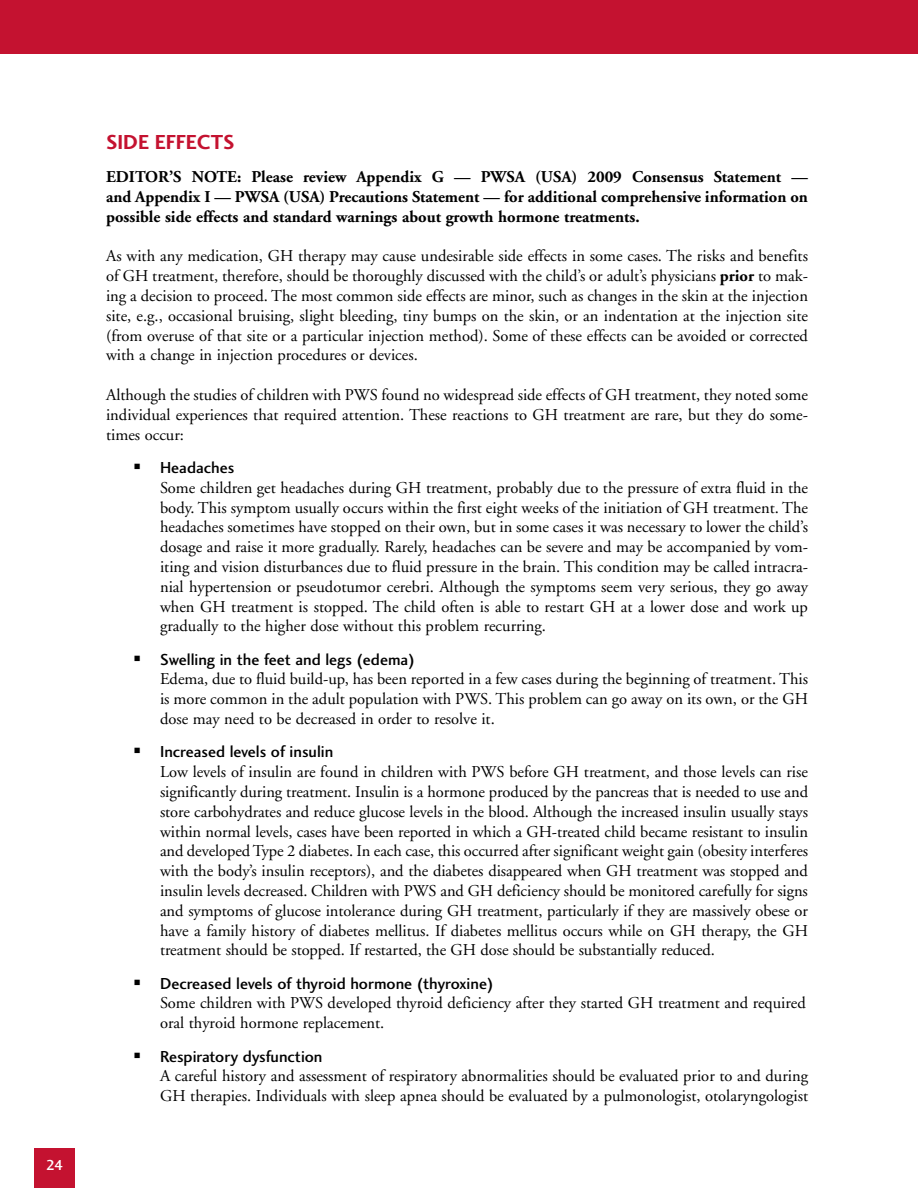
<style>
.page{position:relative;width:918px;height:1188px;background:#fff}
.page>*{position:absolute;margin:0;border:0;box-sizing:border-box;transform-origin:0 0}
.t1{font:21px "Charlotte Sans Bold Plain";color:#c41230}
.t2{font:16.5px/19.8px "Adobe Garamond";color:#000;text-align:justify}
.t3{font:700 16.5px/19.8px "Adobe Garamond";color:#000;text-align:justify}
.t4{font:16.5px "Charlotte Sans Medium Plain";color:#000}
.t5{font:15px "Charlotte Sans Medium Plain";color:#fff}
.s1{font-weight:700}
</style>
<div class="page">
<div style="left:34px;top:1148px;width:41px;height:40px;background:#c41230"></div>
<div style="left:0;top:0;width:918px;height:54px;background:#c41230"></div>
<p class="t5" style="left:46px;top:1156px;width:19px">24</p>
<p class="t1" style="left:106px;top:129px;width:23px">SIDE</p>
<p class="t1" style="left:155px;top:129px;width:24px">EFFECTS</p>
<p class="t3" style="left:106px;top:167px;width:703px">Ed itor’s Note: Please review Appendix G — PWSA (USA) 2009 Consensus Statement — and Appendix I — PWSA (USA) Precautions Statement — for additional comprehensive information on possible side effects and standard warnings about growth hormone treatments.</p>
<p class="t2" style="left:106px;top:247px;width:704px">As with any medication, GH therapy may cause undesirable side effects in some cases. The risks and benefits of GH treatment, therefore, should be thoroughly discussed with the child’s or adult’s physicians <span class="s1">prior</span> to mak&shy;ing a decision to proceed. The most common side effects are minor, such as changes in the skin at the injection site, e.g., occasional bruising, slight bleeding, tiny bumps on the skin, or an indentation at the injection site (from overuse of that site or a particular injection method). Some of these effects can be avoided or corrected with a change in injection procedures or devices.</p>
<p class="t2" style="left:106px;top:385px;width:703px">Although the studies of children with PWS found no widespread side effects of GH treatment, they noted some individual experiences that required attention. These reactions to GH treatment are rare, but they do some&shy;times occur:</p>
<p class="t4" style="left:133px;top:458px;width:103px">▪ Headaches</p>
<p class="t2" style="left:160px;top:478px;width:650px">Some children get headaches during GH treatment, probably due to the pressure of extra fluid in the body. This symptom usually occurs within the first eight weeks of the initiation of GH treatment. The headaches sometimes have stopped on their own, but in some cases it was necessary to lower the child’s dosage and raise it more gradually. Rarely, headaches can be severe and may be accompanied by vom&shy;iting and vision disturbances due to fluid pressure in the brain. This condition may be called intracra&shy;nial hypertension or pseudotumor cerebri. Although the symptoms seem very serious, they go away when GH treatment is stopped. The child often is able to restart GH at a lower dose and work up gradually to the higher dose without this problem recurring.</p>
<p class="t4" style="left:133px;top:649px;width:283px">▪ Swelling in the feet and legs (edema)</p>
<p class="t2" style="left:160px;top:670px;width:650px">Edema, due to fluid build-up, has been reported in a few cases during the beginning of treatment. This is more common in the adult population with PWS. This problem can go away on its own, or the GH dose may need to be decreased in order to resolve it.</p>
<p class="t4" style="left:133px;top:742px;width:202px">▪ Increased levels of insulin</p>
<p class="t2" style="left:160px;top:762px;width:650px">Low levels of insulin are found in children with PWS before GH treatment, and those levels can rise significantly during treatment. Insulin is a hormone produced by the pancreas that is needed to use and store carbohydrates and reduce glucose levels in the blood. Although the increased insulin usually stays within normal levels, cases have been reported in which a GH-treated child became resistant to insulin and developed Type 2 diabetes. In each case, this occurred after significant weight gain (obesity interferes with the body’s insulin receptors), and the diabetes disappeared when GH treatment was stopped and insulin levels decreased. Children with PWS and GH deficiency should be monitored carefully for signs and symptoms of glucose intolerance during GH treatment, particularly if they are massively obese or have a family history of diabetes mellitus. If diabetes mellitus occurs while on GH therapy, the GH treatment should be stopped. If restarted, the GH dose should be substantially reduced.</p>
<p class="t4" style="left:133px;top:973px;width:362px">▪ Decreased levels of thyroid hormone (thyroxine)</p>
<p class="t2" style="left:160px;top:994px;width:647px">Some children with PWS developed thyroid deficiency after they started GH treatment and required oral thyroid hormone replacement.</p>
<p class="t4" style="left:133px;top:1046px;width:191px">▪ Respiratory dysfunction</p>
<p class="t2" style="left:160px;top:1067px;width:650px">A careful history and assessment of respiratory abnormalities should be evaluated prior to and during<br>GH therapies. Individuals with sleep apnea should be evaluated by a pulmonologist, otolaryngologist</p>
</div>
